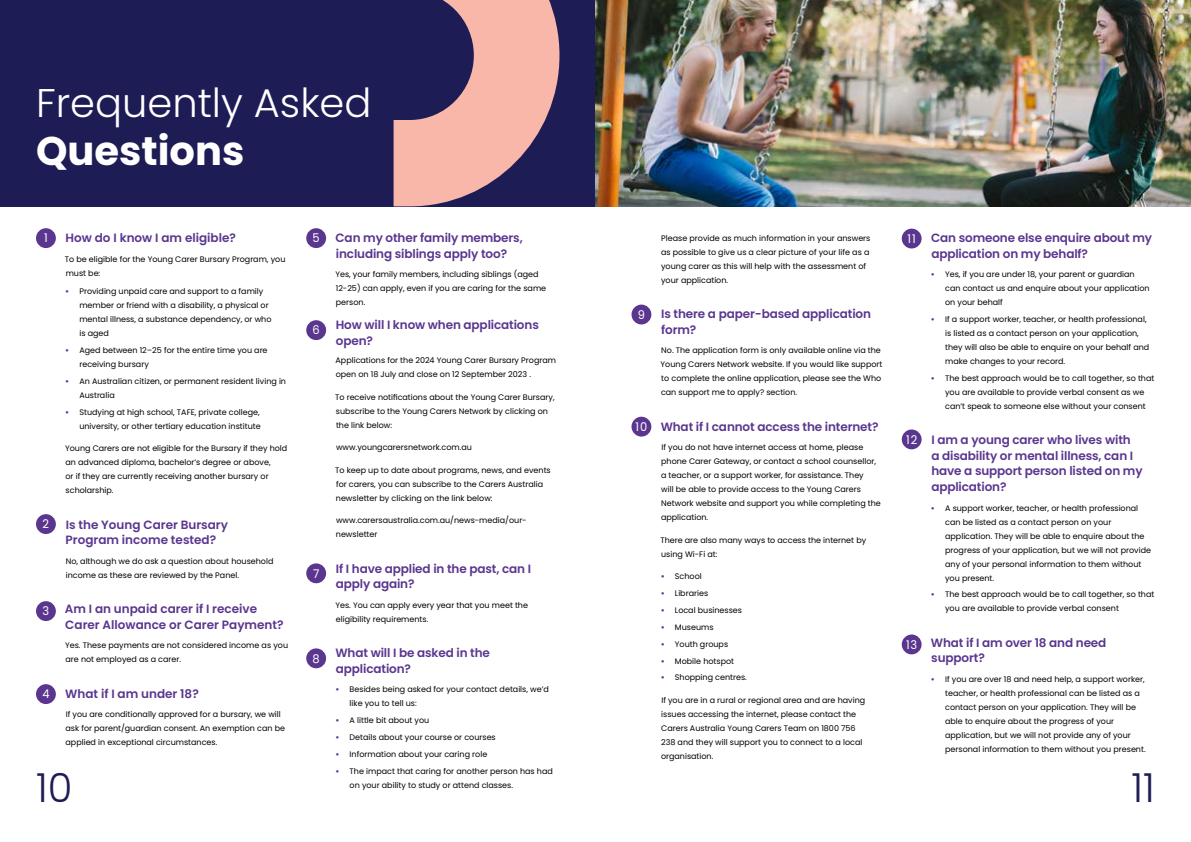
<style>
.page{position:relative;width:1191px;height:842px;background:#fff}
.page>*{position:absolute;margin:0;border:0;box-sizing:border-box;transform-origin:0 0}
.t1{font:300 40px "Poppins";color:#fff}
.t2{font:700 40px "Poppins";color:#fff}
.t3{font:300 40px "Poppins";color:#1e1c55}
.t4{font:600 12px/15.5px "Poppins";letter-spacing:-.01em;color:#5a368f}
.t5{font:12px "Poppins";letter-spacing:.08em;color:#fff;scale:.95 1}
.t6{font:8px/14px "Poppins";color:#000}
.s1{font-weight:700;color:#5a368f}
</style>
<div class="page">
<div style="left:0;top:0;width:595px;height:207px;background:#1e1c55"></div>
<svg style="left:393px;top:0;width:166px;height:206px"></svg>
<img style="left:595px;top:0;width:596px;height:207px">
<div style="left:36px;top:228px;width:20px;height:20px;background:#5a368f;border-radius:50%"></div>
<div style="left:306px;top:228px;width:20px;height:20px;background:#5a368f;border-radius:50%"></div>
<div style="left:306px;top:320px;width:20px;height:20px;background:#5a368f;border-radius:50%"></div>
<div style="left:631px;top:305px;width:20px;height:19px;background:#5a368f;border-radius:50%"></div>
<div style="left:631px;top:417px;width:20px;height:20px;background:#5a368f;border-radius:50%"></div>
<div style="left:901px;top:229px;width:20px;height:19px;background:#5a368f;border-radius:50%"></div>
<div style="left:901px;top:429px;width:20px;height:20px;background:#5a368f;border-radius:50%"></div>
<div style="left:901px;top:634px;width:20px;height:20px;background:#5a368f;border-radius:50%"></div>
<div style="left:306px;top:563px;width:20px;height:20px;background:#5a368f;border-radius:50%"></div>
<div style="left:306px;top:648px;width:20px;height:20px;background:#5a368f;border-radius:50%"></div>
<div style="left:36px;top:514px;width:20px;height:20px;background:#5a368f;border-radius:50%"></div>
<div style="left:36px;top:601px;width:20px;height:20px;background:#5a368f;border-radius:50%"></div>
<div style="left:36px;top:684px;width:20px;height:20px;background:#5a368f;border-radius:50%"></div>
<h1 class="t1" style="left:36px;top:80px;width:337px">Frequently Asked</h1>
<h1 class="t2" style="left:36px;top:128px;width:210px">Questions</h1>
<h2 class="t4" style="left:66px;top:230px;width:172px">How do I know I am eligible?</h2>
<p class="t6" style="left:65px;top:252px;width:222px">To be eligible for the Young Carer Bursary Program, you must be:</p>
<p class="t6" style="left:79px;top:284px;width:194px;text-indent:-14px"><span class="s1">•</span> Providing unpaid care and support to a family member or friend with a disability, a physical or mental illness, a substance dependency, or who is aged</p>
<p class="t6" style="left:79px;top:343px;width:190px;text-indent:-14px"><span class="s1">•</span> Aged between 12–25 for the entire time you are receiving bursary</p>
<p class="t6" style="left:79px;top:374px;width:208px;text-indent:-14px"><span class="s1">•</span> An Australian citizen, or permanent resident living in<br>Australia</p>
<p class="t6" style="left:65px;top:405px;width:197px;text-align:right"><span class="s1">•</span> Studying at high school, TAFE, private college, university, or other tertiary education institute</p>
<p class="t6" style="left:65px;top:441px;width:224px">Young Carers are not eligible for the Bursary if they hold an advanced diploma, bachelor’s degree or above,<br>or if they are currently receiving another bursary or scholarship.</p>
<h2 class="t4" style="left:66px;top:517px;width:164px">Is the Young Carer Bursary<br>Program income tested?</h2>
<p class="t6" style="left:66px;top:554px;width:209px">No, although we do ask a question about household income as these are reviewed by the Panel.</p>
<h2 class="t4" style="left:65px;top:601px;width:220px">Am I an unpaid carer if I receive<br>Carer Allowance or Carer Payment?</h2>
<p class="t6" style="left:65px;top:638px;width:224px">Yes. These payments are not considered income as you are not employed as a carer.</p>
<h2 class="t4" style="left:65px;top:686px;width:135px">What if I am under 18?</h2>
<p class="t6" style="left:66px;top:707px;width:221px">If you are conditionally approved for a bursary, we will ask for parent/guardian consent. An exemption can be applied in exceptional circumstances.</p>
<h2 class="t4" style="left:335px;top:230px;width:189px">Can my other family members, including siblings apply too?</h2>
<p class="t6" style="left:335px;top:268px;width:212px">Yes, your family members, including siblings (aged<br>12-25) can apply, even if you are caring for the same person.</p>
<h2 class="t4" style="left:336px;top:317px;width:204px">How will I know when applications open?</h2>
<p class="t6" style="left:335px;top:353px;width:222px">Applications for the 2024 Young Carer Bursary Program open on 18 July and close on 12 September 2023 .</p>
<p class="t6" style="left:335px;top:390px;width:221px">To receive notifications about the Young Carer Bursary, subscribe to the Young Carers Network by clicking on the link below:</p>
<p class="t6" style="left:336px;top:440px;width:137px">www.youngcarersnetwork.com.au</p>
<p class="t6" style="left:335px;top:463px;width:217px">To keep up to date about programs, news, and events for carers, you can subscribe to the Carers Australia newsletter by clicking on the link below:</p>
<p class="t6" style="left:336px;top:513px;width:192px">www.carersaustralia.com.au/news-media/our&shy;newsletter</p>
<h2 class="t4" style="left:336px;top:561px;width:197px">If I have applied in the past, can I apply again?</h2>
<p class="t6" style="left:335px;top:598px;width:194px">Yes. You can apply every year that you meet the eligibility requirements.</p>
<h2 class="t4" style="left:335px;top:645px;width:156px">What will I be asked in the application?</h2>
<p class="t6" style="left:350px;top:682px;width:201px;text-indent:-14px"><span class="s1">•</span> Besides being asked for your contact details, we’d like you to tell us:</p>
<p class="t6" style="left:335px;top:713px;width:95px"><span class="s1">•</span> A little bit about you</p>
<p class="t6" style="left:335px;top:730px;width:162px"><span class="s1">•</span> Details about your course or courses</p>
<p class="t6" style="left:335px;top:747px;width:153px"><span class="s1">•</span> Information about your caring role</p>
<p class="t6" style="left:350px;top:764px;width:205px;text-indent:-14px"><span class="s1">•</span> The impact that caring for another person has had on your ability to study or attend classes.</p>
<h2 class="t4" style="left:931px;top:230px;width:222px">Can someone else enquire about my application on my behalf?</h2>
<p class="t6" style="left:945px;top:268px;width:206px;text-indent:-14px"><span class="s1">•</span> Yes, if you are under 18, your parent or guardian can contact us and enquire about your application on your behalf</p>
<p class="t6" style="left:945px;top:312px;width:206px;text-indent:-14px"><span class="s1">•</span> If a support worker, teacher, or health professional, is listed as a contact person on your application, they will also be able to enquire on your behalf and make changes to your record.</p>
<p class="t6" style="left:945px;top:371px;width:211px;text-indent:-14px"><span class="s1">•</span> The best approach would be to call together, so that you are available to provide verbal consent as we can’t speak to someone else without your consent</p>
<h2 class="t4" style="left:931px;top:432px;width:213px">I am a young carer who lives with<br>a disability or mental illness, can I have a support person listed on my application?</h2>
<p class="t6" style="left:945px;top:501px;width:207px;text-indent:-14px"><span class="s1">•</span> A support worker, teacher, or health professional can be listed as a contact person on your application. They will be able to enquire about the progress of your application, but we will not provide any of your personal information to them without you present.</p>
<p class="t6" style="left:945px;top:588px;width:211px;text-indent:-14px"><span class="s1">•</span> The best approach would be to call together, so that you are available to provide verbal consent</p>
<h2 class="t4" style="left:931px;top:635px;width:177px">What if I am over 18 and need support?</h2>
<p class="t6" style="left:945px;top:672px;width:202px;text-indent:-14px"><span class="s1">•</span> If you are over 18 and need help, a support worker, teacher, or health professional can be listed as a contact person on your application. They will be able to enquire about the progress of your application, but we will not provide any of your personal information to them without you present.</p>
<h2 class="t5" style="left:44px;top:231px;width:5px">1</h2>
<h2 class="t5" style="left:312px;top:231px;width:9px">5</h2>
<h2 class="t5" style="left:907px;top:232px;width:10px">11</h2>
<p class="t6" style="left:661px;top:231px;width:211px">Please provide as much information in your answers as possible to give us a clear picture of your life as a young carer as this will help with the assessment of your application.</p>
<h2 class="t4" style="left:661px;top:306px;width:211px">Is there a paper-based application form?</h2>
<p class="t6" style="left:660px;top:344px;width:223px">No. The application form is only available online via the Young Carers Network website. If you would like support to complete the online application, please see the Who can support me to apply? section.</p>
<h2 class="t4" style="left:660px;top:419px;width:219px">What if I cannot access the internet?</h2>
<p class="t6" style="left:661px;top:441px;width:221px">If you do not have internet access at home, please phone Carer Gateway, or contact a school counsellor, a teacher, or a support worker, for assistance. They<br>will be able to provide access to the Young Carers Network website and support you while completing the application.</p>
<p class="t6" style="left:660px;top:533px;width:207px">There are also many ways to access the internet by using Wi-Fi at:</p>
<p class="t6" style="left:660px;top:570px;width:43px"><span class="s1">•</span> School</p>
<p class="t6" style="left:660px;top:586px;width:49px"><span class="s1">•</span> Libraries</p>
<p class="t6" style="left:660px;top:603px;width:83px"><span class="s1">•</span> Local businesses</p>
<p class="t6" style="left:660px;top:620px;width:54px"><span class="s1">•</span> Museums</p>
<p class="t6" style="left:660px;top:637px;width:69px"><span class="s1">•</span> Youth groups</p>
<p class="t6" style="left:660px;top:654px;width:75px"><span class="s1">•</span> Mobile hotspot</p>
<p class="t6" style="left:660px;top:671px;width:88px"><span class="s1">•</span> Shopping centres.</p>
<p class="t6" style="left:661px;top:693px;width:206px">If you are in a rural or regional area and are having issues accessing the internet, please contact the Carers Australia Young Carers Team on 1800 756<br>238 and they will support you to connect to a local organisation.</p>
<h2 class="t5" style="left:638px;top:308px;width:9px">9</h2>
<h2 class="t5" style="left:312px;top:323px;width:9px">6</h2>
<h2 class="t5" style="left:635px;top:420px;width:14px">10</h2>
<h2 class="t5" style="left:906px;top:433px;width:13px">12</h2>
<h2 class="t5" style="left:43px;top:517px;width:8px">2</h2>
<h2 class="t5" style="left:313px;top:566px;width:8px">7</h2>
<h2 class="t5" style="left:43px;top:604px;width:9px">3</h2>
<h2 class="t5" style="left:906px;top:638px;width:13px">13</h2>
<h2 class="t5" style="left:312px;top:651px;width:9px">8</h2>
<h2 class="t5" style="left:42px;top:687px;width:9px">4</h2>
<h1 class="t3" style="left:36px;top:764px;width:38px">10</h1>
<h1 class="t3" style="left:1131px;top:764px;width:25px">11</h1>
</div>
